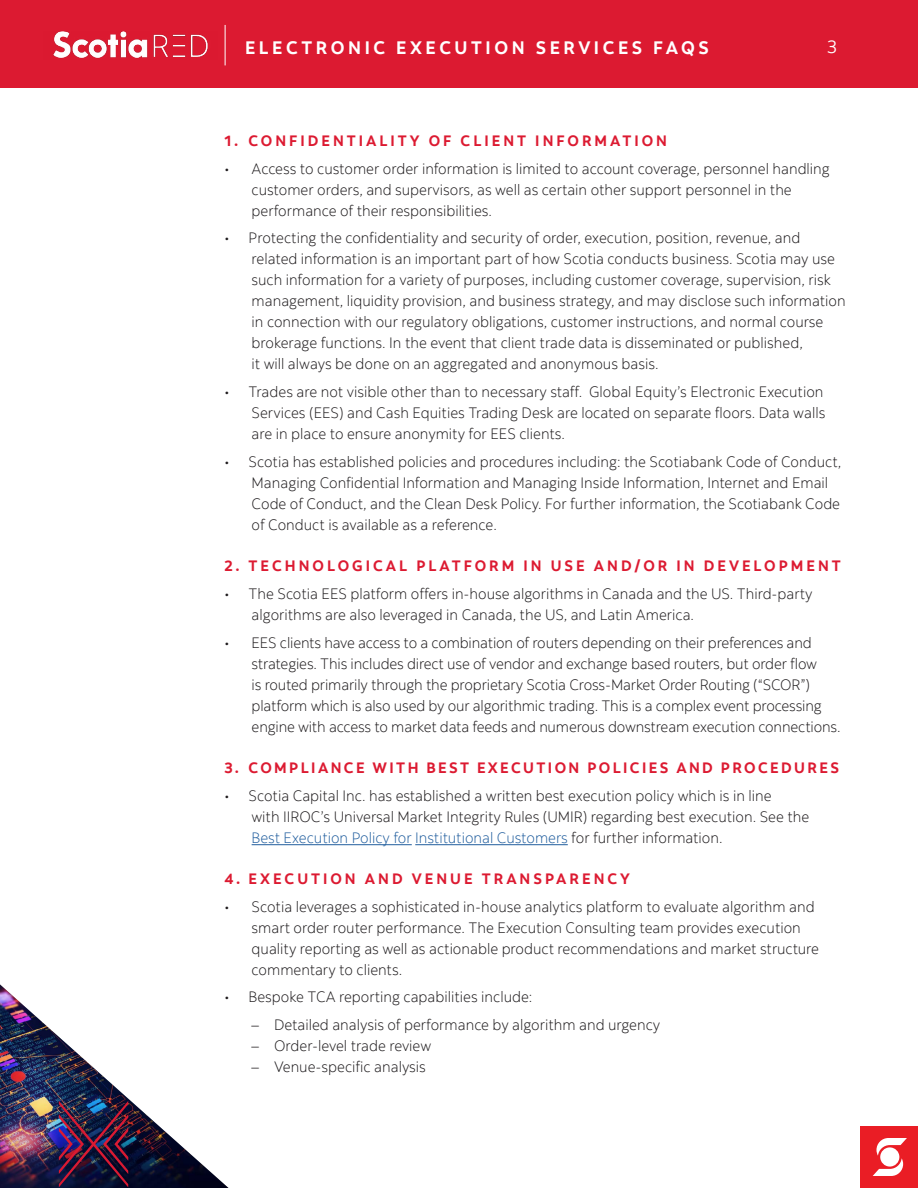
<style>
.page{position:relative;width:918px;height:1188px;background:#fff}
.page>*{position:absolute;margin:0;border:0;box-sizing:border-box;transform-origin:0 0}
.t1{font:700 18px "Scotia";letter-spacing:.2em;color:#fff}
.t2{font:18px "Scotia";color:#fff}
.t3{font:300 15px/21px "Scotia";color:#1e1b1d}
.t4{font:700 15px "Scotia";letter-spacing:.2em;color:#dc1a31}
.t5{font:700 15px "Scotia";letter-spacing:.16em;color:#dc1a31}
.s1{color:#215e9e}
</style>
<div class="page">
<hr style="left:252px;top:844px;width:160px;height:1px;background:#215e9e">
<hr style="left:415px;top:844px;width:153px;height:1px;background:#215e9e">
<div style="left:0;top:0;width:918px;height:88px;background:#dc1a31"></div>
<img style="left:53px;top:31px;width:155px;height:27px">
<hr style="left:225px;top:25px;width:1px;height:40px;background:#fff">
<div style="left:861px;top:1126px;width:57px;height:62px;background:#ea1d25"></div>
<svg style="left:873px;top:1138px;width:34px;height:38px"></svg>
<div style="left:880px;top:1147px;width:19px;height:20px;background:#fff;border-radius:50%"></div>
<img style="left:0;top:984px;width:229px;height:204px">
<img style="left:59px;top:1101px;width:69px;height:86px">
<p class="t1" style="left:245px;top:37px;width:465px">ELECTRONIC EXECUTION SERVICES FAQS</p>
<p class="t2" style="left:827px;top:35px;width:11px">3</p>
<p class="t4" style="left:225px;top:131px;width:444px">1. CONFIDENTIALITY OF CLIENT INFORMATION</p>
<p class="t3" style="left:252px;top:158px;width:580px;text-indent:-27px">• Access to customer order information is limited to account coverage, personnel handling customer orders, and supervisors, as well as certain other support personnel in the performance of their responsibilities.</p>
<p class="t3" style="left:252px;top:228px;width:596px;text-indent:-27px">• Protecting the confidentiality and security of order, execution, position, revenue, and related information is an important part of how Scotia conducts business. Scotia may use such information for a variety of purposes, including customer coverage, supervision, risk management, liquidity provision, and business strategy, and may disclose such information in connection with our regulatory obligations, customer instructions, and normal course brokerage functions. In the event that client trade data is disseminated or published,<br>it will always be done on an aggregated and anonymous basis.</p>
<p class="t3" style="left:252px;top:381px;width:575px;text-indent:-27px">• Trades are not visible other than to necessary staff. Global Equity’s Electronic Execution<br>Services (EES) and Cash Equities Trading Desk are located on separate floors. Data walls are in place to ensure anonymity for EES clients.</p>
<p class="t3" style="left:252px;top:451px;width:591px;text-indent:-27px">• Scotia has established policies and procedures including: the Scotiabank Code of Conduct, Managing Confidential Information and Managing Inside Information, Internet and Email Code of Conduct, and the Clean Desk Policy. For further information, the Scotiabank Code of Conduct is available as a reference.</p>
<p class="t4" style="left:225px;top:557px;width:618px">2. TECHNOLOGICAL PLATFORM IN USE AND/OR IN DEVELOPMENT</p>
<p class="t3" style="left:252px;top:583px;width:562px;text-indent:-27px">• The Scotia EES platform offers in-house algorithms in Canada and the US. Third-party algorithms are also leveraged in Canada, the US, and Latin America.</p>
<p class="t3" style="left:252px;top:632px;width:591px;text-indent:-27px">• EES clients have access to a combination of routers depending on their preferences and strategies. This includes direct use of vendor and exchange based routers, but order flow<br>is routed primarily through the proprietary Scotia Cross-Market Order Routing (“SCOR”) platform which is also used by our algorithmic trading. This is a complex event processing engine with access to market data feeds and numerous downstream execution connections.</p>
<p class="t5" style="left:225px;top:758px;width:616px">3. COMPLIANCE WITH BEST EXECUTION POLICIES AND PROCEDURES</p>
<p class="t3" style="left:252px;top:785px;width:559px;text-indent:-27px">• Scotia Capital Inc. has established a written best execution policy which is in line<br>with IIROC’s Universal Market Integrity Rules (UMIR) regarding best execution. See the<br><span class="s1">Best Execution Policy for Institutional Customers</span> for further information.</p>
<p class="t4" style="left:225px;top:869px;width:407px">4. EXECUTION AND VENUE TRANSPARENCY</p>
<p class="t3" style="left:252px;top:896px;width:569px;text-indent:-27px">• Scotia leverages a sophisticated in-house analytics platform to evaluate algorithm and smart order router performance. The Execution Consulting team provides execution quality reporting as well as actionable product recommendations and market structure commentary to clients.</p>
<p class="t3" style="left:225px;top:987px;width:309px">• Bespoke TCA reporting capabilities include:</p>
<p class="t3" style="left:252px;top:1014px;width:410px">– Detailed analysis of performance by algorithm and urgency</p>
<p class="t3" style="left:252px;top:1035px;width:181px">– Order-level trade review</p>
<p class="t3" style="left:252px;top:1056px;width:176px">– Venue-specific analysis</p>
</div>
